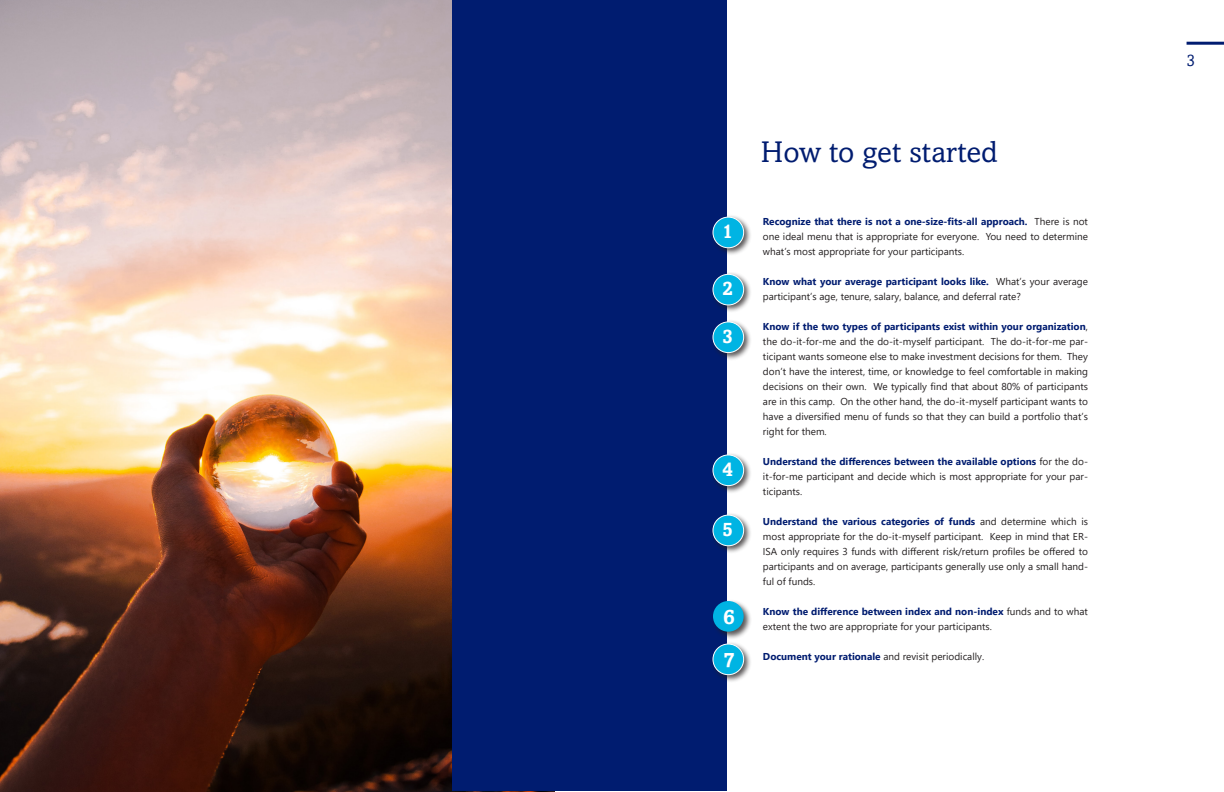
<style>
.page{position:relative;width:1224px;height:792px;background:#fff}
.page>*{position:absolute;margin:0;border:0;box-sizing:border-box;transform-origin:0 0}
.Heading{font:30px "Amasis MTW1 G";color:#001c70}
.t1{font:700 21px "Amasis MTW1 G";color:#fff}
.t2{font:700 19.7px "Amasis MTW1 G";color:#fff}
.t3{font:17px "Amasis MTW1 G";color:#001c70}
.t4{font:10px/15px "Segoe UI";color:#231f20;text-align:justify}
.s1{font-weight:700;color:#001c70}
</style>
<div class="page">
<hr style="left:1187px;top:42px;width:37px;height:3px;background:#001c70">
<img style="left:0;top:1px;width:554px;height:791px">
<div style="left:453px;top:0;width:274px;height:791px;background:#001c70"></div>
<div style="left:710px;top:215px;width:42px;height:41px;background:#231f20;opacity:.75"></div>
<div style="left:713px;top:217px;width:31px;height:31px;background:#00b4e3;border-radius:50%"></div>
<div style="left:713px;top:217px;width:31px;height:31px;border:1px solid #fff;border-radius:50%"></div>
<div style="left:710px;top:272px;width:42px;height:41px;background:#231f20;opacity:.75"></div>
<div style="left:713px;top:274px;width:31px;height:31px;background:#00b4e3;border-radius:50%"></div>
<div style="left:713px;top:274px;width:31px;height:31px;border:1px solid #fff;border-radius:50%"></div>
<div style="left:710px;top:319px;width:42px;height:42px;background:#231f20;opacity:.75"></div>
<div style="left:713px;top:322px;width:31px;height:31px;background:#00b4e3;border-radius:50%"></div>
<div style="left:713px;top:321px;width:31px;height:32px;border:1px solid #fff;border-radius:50%"></div>
<div style="left:710px;top:452px;width:42px;height:42px;background:#231f20;opacity:.75"></div>
<div style="left:713px;top:455px;width:31px;height:31px;background:#00b4e3;border-radius:50%"></div>
<div style="left:713px;top:454px;width:31px;height:32px;border:1px solid #fff;border-radius:50%"></div>
<div style="left:710px;top:512px;width:42px;height:42px;background:#231f20;opacity:.75"></div>
<div style="left:713px;top:515px;width:31px;height:31px;background:#00b4e3;border-radius:50%"></div>
<div style="left:713px;top:515px;width:31px;height:31px;border:1px solid #fff;border-radius:50%"></div>
<div style="left:711px;top:599px;width:41px;height:41px;background:#231f20;opacity:.75"></div>
<div style="left:713px;top:601px;width:31px;height:31px;background:#00b4e3;border-radius:50%"></div>
<div style="left:710px;top:641px;width:42px;height:42px;background:#231f20;opacity:.75"></div>
<div style="left:713px;top:644px;width:31px;height:31px;background:#00b4e3;border-radius:50%"></div>
<div style="left:713px;top:644px;width:31px;height:31px;border:1px solid #fff;border-radius:50%"></div>
<p class="t2" style="left:722px;top:219px;width:13px">1</p>
<p class="t2" style="left:722px;top:276px;width:13px">2</p>
<p class="t2" style="left:722px;top:324px;width:13px">3</p>
<p class="t2" style="left:722px;top:457px;width:13px">4</p>
<p class="t2" style="left:722px;top:517px;width:13px">5</p>
<p class="t1" style="left:723px;top:604px;width:13px">6</p>
<p class="t1" style="left:723px;top:647px;width:13px">7</p>
<p class="Heading" style="left:761px;top:134px;width:239px">How to get started</p>
<p class="t4" style="left:763px;top:213px;width:327px"><span class="s1">Recognize that there is not a one-size-fits-all approach.</span> There is not one ideal menu that is appropriate for everyone. You need to determine what’s most appropriate for your participants.</p>
<p class="t4" style="left:763px;top:273px;width:327px"><span class="s1">Know what your average participant looks like.</span> What’s your average participant’s age, tenure, salary, balance, and deferral rate?</p>
<p class="t4" style="left:763px;top:318px;width:327px"><span class="s1">Know if the two types of participants exist within your organization</span>, the do-it-for-me and the do-it-myself participant. The do-it-for-me par&shy;ticipant wants someone else to make investment decisions for them. They don’t have the interest, time, or knowledge to feel comfortable in making decisions on their own. We typically find that about 80% of participants are in this camp. On the other hand, the do-it-myself participant wants to have a diversified menu of funds so that they can build a portfolio that’s right for them.</p>
<p class="t4" style="left:763px;top:453px;width:327px"><span class="s1">Understand the differences between the available options</span> for the do&shy;it-for-me participant and decide which is most appropriate for your par&shy;ticipants.</p>
<p class="t4" style="left:763px;top:513px;width:327px"><span class="s1">Understand the various categories of funds</span> and determine which is most appropriate for the do-it-myself participant. Keep in mind that ER-ISA only requires 3 funds with different risk/return profiles be offered to participants and on average, participants generally use only a small hand&shy;ful of funds.</p>
<p class="t4" style="left:763px;top:603px;width:327px"><span class="s1">Know the difference between index and non-index</span> funds and to what extent the two are appropriate for your participants.</p>
<p class="t4" style="left:763px;top:648px;width:223px"><span class="s1">Document your rationale</span> and revisit periodically.</p>
<h3 class="t3" style="left:1187px;top:50px;width:10px">3</h3>
</div>
